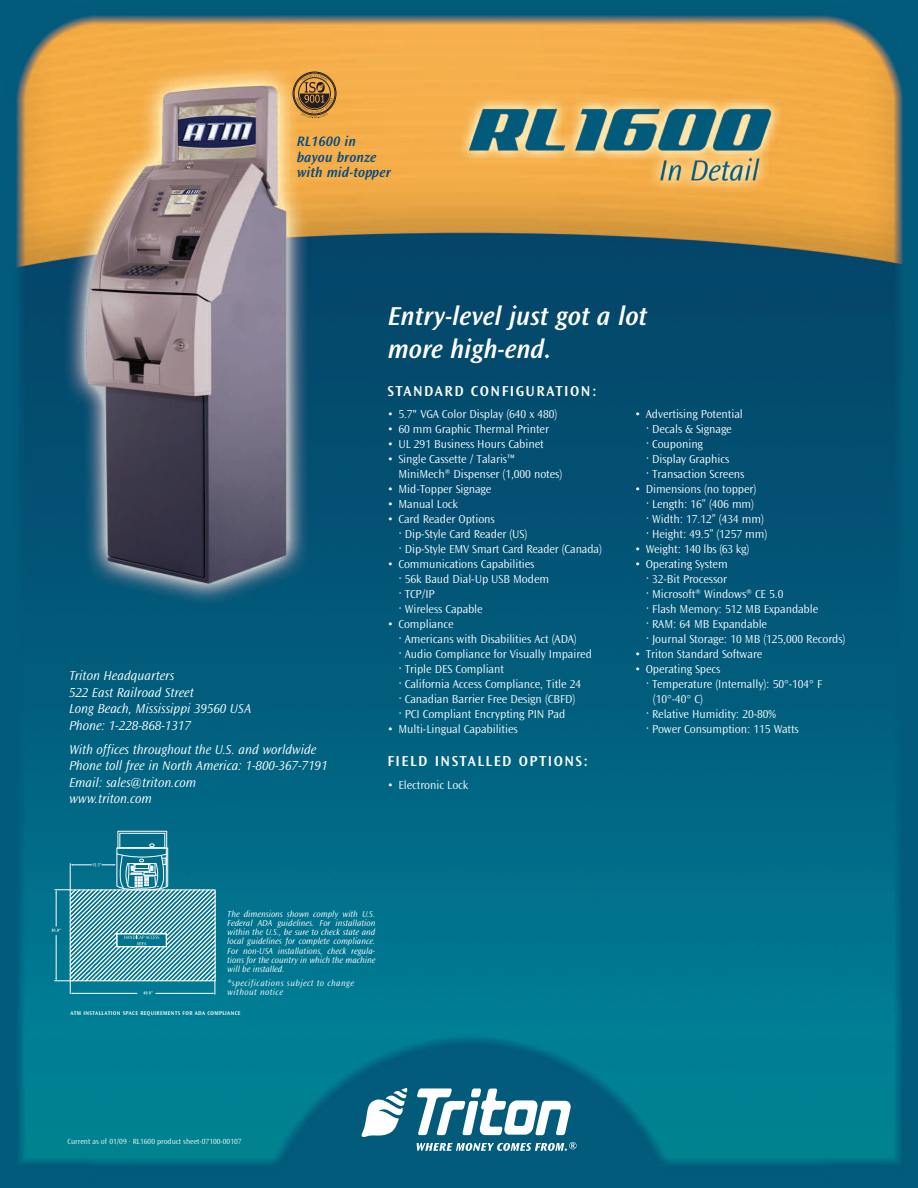
<style>
.page{position:relative;width:918px;height:1188px;background:#fff}
.page>*{position:absolute;margin:0;border:0;box-sizing:border-box;transform-origin:0 0}
.t1{font:italic 600 27px/33px "Ocean Sans";color:#fff}
.t2{font:600 15px "Ocean Sans";letter-spacing:.1em;color:#fff}
.t3{font:italic 600 14.25px/15.8px "Ocean Sans";letter-spacing:.01em;color:#004b84}
.t4{font:italic 300 13.5px/16.5px "Ocean Sans";color:#fff}
.t5{font:300 12px/15px "Ocean Sans";letter-spacing:-.005em;color:#fff}
.t6{font:italic 300 9px/9.3px "Ocean Sans";letter-spacing:.005em;color:#fff;text-align:justify}
.t7{font:italic 300 9px/9px "Ocean Sans";letter-spacing:.05em;color:#fff}
.t8{font:300 7.8px "Ocean Sans";color:#fff}
.t9{font:600 5.7px "Ocean Sans";letter-spacing:.055em;color:#fff}
.s1{font-size:15px}
</style>
<div class="page">
<img style="left:0;top:0;width:918px;height:1188px">
<div style="left:293px;top:72px;width:44px;height:44px;border:1px solid #231f20;border-radius:50%"></div>
<div style="left:294px;top:73px;width:41px;height:41px;border:1px solid #231f20;border-radius:50%"></div>
<svg style="left:296px;top:74px;width:37px;height:45px;background:#9f7338"></svg>
<svg style="left:417px;top:1142px;width:160px;height:9px"></svg>
<svg style="left:361px;top:1088px;width:46px;height:49px"></svg>
<svg style="left:417px;top:1088px;width:154px;height:47px"></svg>
<div style="left:119px;top:833px;width:46px;height:15px;border:1px solid #fff"></div>
<svg style="left:51px;top:844px;width:165px;height:151px;background:#4698ac"></svg>
<p class="t3" style="left:297px;top:134px;width:95px">RL1600 in bayou bronze with mid-topper</p>
<p class="t4" style="left:69px;top:668px;width:184px">Triton Headquarters<br>522 East Railroad Street<br>Long Beach, Mississippi 39560 USA<br>Phone: 1-228-868-1317</p>
<p class="t4" style="left:69px;top:742px;width:260px">With offices throughout the U.S. and worldwide Phone toll free in North America: 1-800-367-7191<br>Email: sales@triton.com<br>www.triton.com</p>
<h1 class="t1" style="left:388px;top:301px;width:261px">Entry-level just got a lot more high-end.</h1>
<p class="t2" style="left:387px;top:385px;width:211px">STANDARD CONFIGURATION:</p>
<p class="t5" style="left:387px;top:407px;width:171px">• 5.7" VGA Color Display (640 x 480)</p>
<p class="t5" style="left:387px;top:422px;width:163px">• 60 mm Graphic Thermal Printer</p>
<p class="t5" style="left:387px;top:437px;width:158px">• UL 291 Business Hours Cabinet</p>
<p class="t5" style="left:398px;top:452px;width:165px;text-indent:-11px">• Single Cassette / Talaris™<br>MiniMech® Dispenser (1,000 notes)</p>
<p class="t5" style="left:387px;top:482px;width:105px">• Mid-Topper Signage</p>
<p class="t5" style="left:387px;top:497px;width:72px">• Manual Lock</p>
<p class="t5" style="left:398px;top:512px;width:205px;text-indent:-11px">• Card Reader Options<br><span class="s1">·</span> Dip-Style Card Reader (US)<br><span class="s1">·</span> Dip-Style EMV Smart Card Reader (Canada)</p>
<p class="t5" style="left:398px;top:557px;width:152px;text-indent:-11px">• Communications Capabilities<br><span class="s1">·</span> 56k Baud Dial-Up USB Modem <span class="s1">·</span> TCP/IP<br><span class="s1">·</span> Wireless Capable</p>
<p class="t5" style="left:398px;top:617px;width:195px;text-indent:-11px">• Compliance<br><span class="s1">·</span> Americans with Disabilities Act (ADA)<br><span class="s1">·</span> Audio Compliance for Visually Impaired <span class="s1">·</span> Triple DES Compliant<br><span class="s1">·</span> California Access Compliance, Title 24<br><span class="s1">·</span> Canadian Barrier Free Design (CBFD)<br><span class="s1">·</span> PCI Compliant Encrypting PIN Pad</p>
<p class="t5" style="left:387px;top:722px;width:132px">• Multi-Lingual Capabilities</p>
<p class="t2" style="left:387px;top:755px;width:202px">FIELD INSTALLED OPTIONS:</p>
<p class="t5" style="left:387px;top:778px;width:83px">• Electronic Lock</p>
<p class="t5" style="left:646px;top:407px;width:100px;text-indent:-11px">• Advertising Potential <span class="s1">·</span> Decals &amp; Signage<br><span class="s1">·</span> Couponing<br><span class="s1">·</span> Display Graphics<br><span class="s1">·</span> Transaction Screens</p>
<p class="t5" style="left:646px;top:482px;width:123px;text-indent:-11px">• Dimensions (no topper)<br><span class="s1">·</span> Length: 16” (406 mm)<br><span class="s1">·</span> Width: 17.12” (434 mm) <span class="s1">·</span> Height: 49.5” (1257 mm)</p>
<p class="t5" style="left:635px;top:542px;width:116px">• Weight: 140 lbs (63 kg)</p>
<p class="t5" style="left:646px;top:557px;width:201px;text-indent:-11px">• Operating System<br><span class="s1">·</span> 32-Bit Processor<br><span class="s1">·</span> Microsoft® Windows® CE 5.0<br><span class="s1">·</span> Flash Memory: 512 MB Expandable<br><span class="s1">·</span> RAM: 64 MB Expandable<br><span class="s1">·</span> Journal Storage: 10 MB (125,000 Records)</p>
<p class="t5" style="left:635px;top:647px;width:129px">• Triton Standard Software</p>
<p class="t5" style="left:635px;top:662px;width:87px">• Operating Specs</p>
<p class="t5" style="left:646px;top:677px;width:178px"><span class="s1">·</span> Temperature (Internally): 50°-104° F</p>
<p class="t5" style="left:653px;top:692px;width:51px">(10°-40° C)</p>
<p class="t5" style="left:646px;top:707px;width:132px"><span class="s1">·</span> Relative Humidity: 20-80%</p>
<p class="t5" style="left:646px;top:722px;width:155px"><span class="s1">·</span> Power Consumption: 115 Watts</p>
<p class="t6" style="left:227px;top:910px;width:150px">The dimensions shown comply with U.S.<br>Federal ADA guidelines. For installation within the U.S., be sure to check state and local guidelines for complete compliance.<br>For non-USA installations, check regula&shy;tions for the country in which the machine will be installed.</p>
<p class="t7" style="left:227px;top:979px;width:128px">*specifications subject to change without notice</p>
<p class="t9" style="left:70px;top:1011px;width:172px">ATM INSTALLATION SPACE REQUIREMENTS FOR ADA COMPLIANCE</p>
<p class="t8" style="left:68px;top:1138px;width:176px">Current as of 01/09 · RL1600 product sheet-07100-00107</p>
</div>
